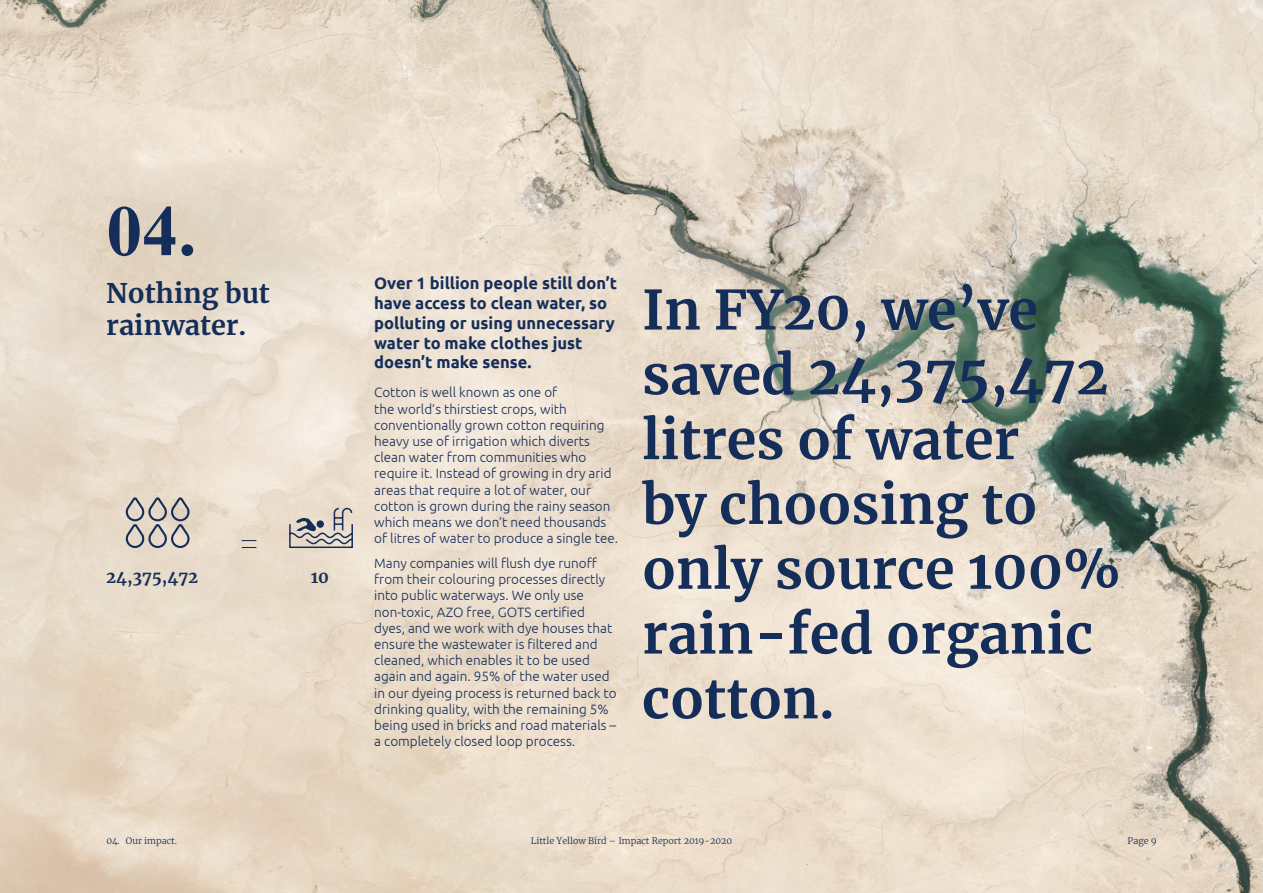
<style>
.page{position:relative;width:1263px;height:893px;background:#fff}
.page>*{position:absolute;margin:0;border:0;box-sizing:border-box;transform-origin:0 0}
.N1_-_Numerals{font:700 72px "Times New Roman";color:#152e59}
.H1_-_Big_Heading{font:700 54px/64.8px "Merriweather";color:#152e59}
.H3_-_Sub_Heading{font:700 27px/32.4px "Merriweather";color:#152e59}
.B2_-_into_para{font:700 16.5px/19.8px "Ubuntu";color:#152e59}
.H4_-_Sub_Sub_Heading{font:700 16.5px "Merriweather";color:#152e59}
.B1_-_Body{font:300 13.5px/16.2px "Ubuntu";color:#152e59}
.H5_-_Heading_Small{font:300 9px "Merriweather";color:#152e59}
</style>
<div class="page">
<img style="left:0;top:0;width:1263px;height:893px">
<svg style="left:242px;top:540px;width:14px;height:1px"></svg>
<svg style="left:242px;top:547px;width:14px;height:1px"></svg>
<svg style="left:125px;top:495px;width:66px;height:54px;background:#bab5b0"></svg>
<svg style="left:288px;top:507px;width:66px;height:42px;background:#b9b4b0"></svg>
<p class="N1_-_Numerals" style="left:106px;top:181px;width:91px">04.</p>
<p class="H3_-_Sub_Heading" style="left:106px;top:276px;width:165px">Nothing but rainwater.</p>
<p class="H4_-_Sub_Sub_Heading" style="left:106px;top:565px;width:93px">24,375,472</p>
<p class="H4_-_Sub_Sub_Heading" style="left:311px;top:565px;width:20px">10</p>
<p class="H5_-_Heading_Small" style="left:107px;top:835px;width:15px">04.</p>
<p class="H5_-_Heading_Small" style="left:126px;top:835px;width:53px">Our impact.</p>
<p class="B2_-_into_para" style="left:374px;top:273px;width:245px">Over 1 billion people still don’t have access to clean water, so polluting or using unnecessary water to make clothes just doesn’t make sense.</p>
<p class="B1_-_Body" style="left:374px;top:384px;width:246px">Cotton is well known as one of<br>the world’s thirstiest crops, with conventionally grown cotton requiring heavy use of irrigation which diverts clean water from communities who require it. Instead of growing in dry arid areas that require a lot of water, our cotton is grown during the rainy season which means we don’t need thousands of litres of water to produce a single tee.</p>
<p class="B1_-_Body" style="left:374px;top:555px;width:244px">Many companies will flush dye runoff from their colouring processes directly into public waterways. We only use non-toxic, AZO free, GOTS certified dyes, and we work with dye houses that ensure the wastewater is filtered and cleaned, which enables it to be used again and again. 95% of the water used in our dyeing process is returned back to drinking quality, with the remaining 5% being used in bricks and road materials – a completely closed loop process.</p>
<p class="H1_-_Big_Heading" style="left:642px;top:276px;width:480px">In FY20, we’ve saved 24,375,472 litres of water<br>by choosing to only source 100% rain‑fed organic cotton.</p>
<p class="H5_-_Heading_Small" style="left:531px;top:835px;width:203px">Little Yellow Bird – Impact Report 2019-2020</p>
<p class="H5_-_Heading_Small" style="left:1127px;top:835px;width:31px">Page 9</p>
</div>
